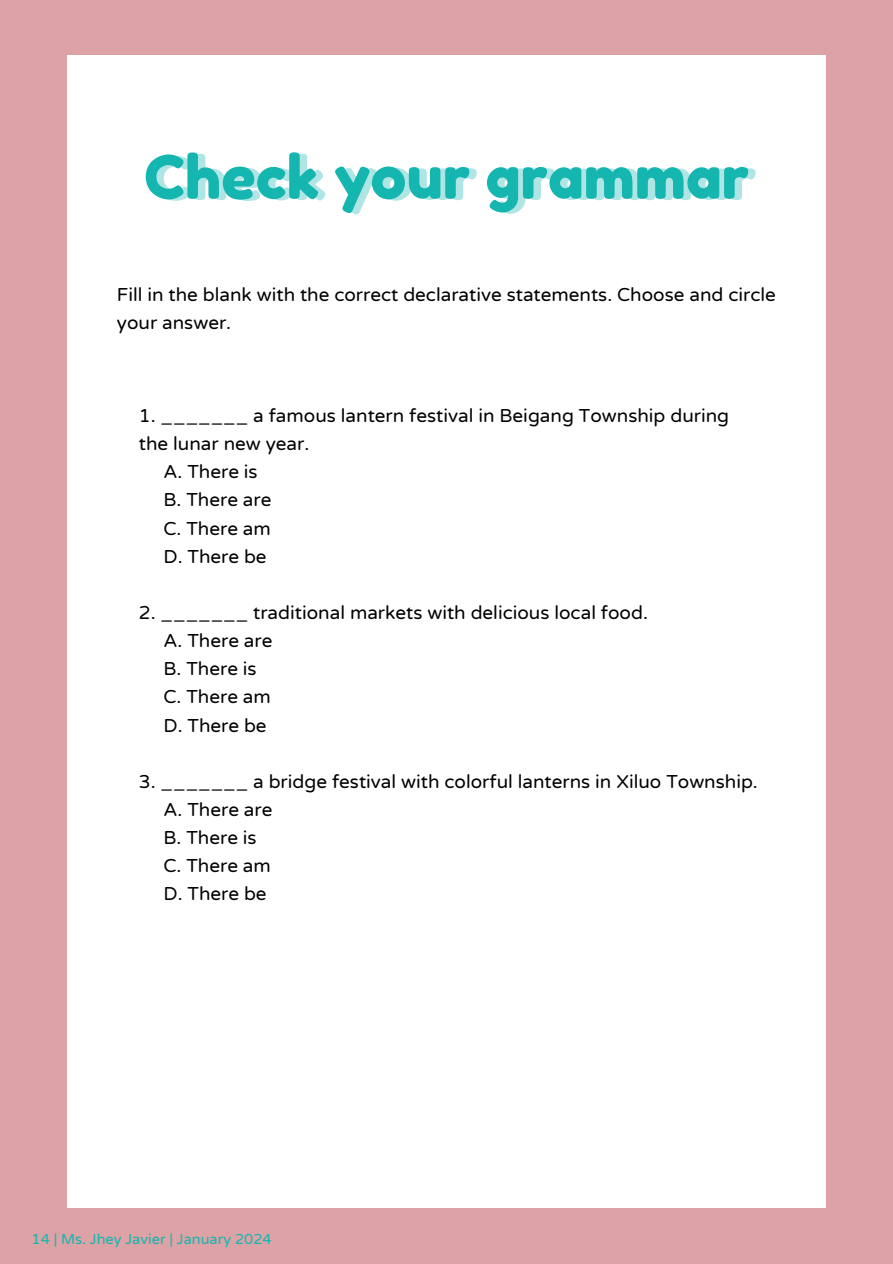
<style>
.page{position:relative;width:893px;height:1264px;background:#fff}
.page>*{position:absolute;margin:0;border:0;box-sizing:border-box;transform-origin:0 0}
.t1{font:60px "Fredoka One";letter-spacing:-.475em;color:#15b5b0}
.t2{font:18.9px/28.2px "Varela Round";color:#000}
.t3{font:14.55px "Varela Round";color:#15b5b0}
.s1{color:rgb(21 181 176/.34)}
</style>
<div class="page">
<div style="left:0;top:0;width:892px;height:55px;background:#dca2a5"></div>
<div style="left:0;top:1208px;width:892px;height:55px;background:#dca2a5"></div>
<div style="left:826px;top:55px;width:66px;height:1153px;background:#dca2a5"></div>
<div style="left:0;top:55px;width:67px;height:1153px;background:#dca2a5"></div>
<h1 class="t1" style="left:144px;top:140px;width:613px">C<span class="s1">C</span> h<span class="s1">h</span> e<span class="s1">e</span> c<span class="s1">c</span> k<span class="s1">k</span> y<span class="s1">y</span> o<span class="s1">o</span> u<span class="s1">u</span> r<span class="s1">r</span> g<span class="s1">g</span> r<span class="s1">r</span> a<span class="s1">a</span> m<span class="s1">m</span> m<span class="s1">m</span> a<span class="s1">a</span> r<span class="s1">r</span></h1>
<p class="t2" style="left:117px;top:280px;width:660px">Fill in the blank with the correct declarative statements. Choose and circle your answer.</p>
<p class="t2" style="left:139px;top:402px;width:591px">1. _______ a famous lantern festival in Beigang Township during</p>
<p class="t2" style="left:139px;top:430px;width:172px">the lunar new year.</p>
<p class="t2" style="left:163px;top:458px;width:96px">A. There is</p>
<p class="t2" style="left:163px;top:486px;width:109px">B. There are</p>
<p class="t2" style="left:163px;top:514px;width:109px">C. There am</p>
<p class="t2" style="left:163px;top:542px;width:105px">D. There be</p>
<p class="t2" style="left:163px;top:599px;width:486px;text-indent:-25px">2. _______ traditional markets with delicious local food.<br>A. There are<br>B. There is<br>C. There am<br>D. There be</p>
<p class="t2" style="left:163px;top:767px;width:596px;text-indent:-25px">3. _______ a bridge festival with colorful lanterns in Xiluo Township.<br>A. There are<br>B. There is<br>C. There am<br>D. There be</p>
<p class="t3" style="left:32px;top:1230px;width:241px">14 | Ms. Jhey Javier | January 2024</p>
</div>
